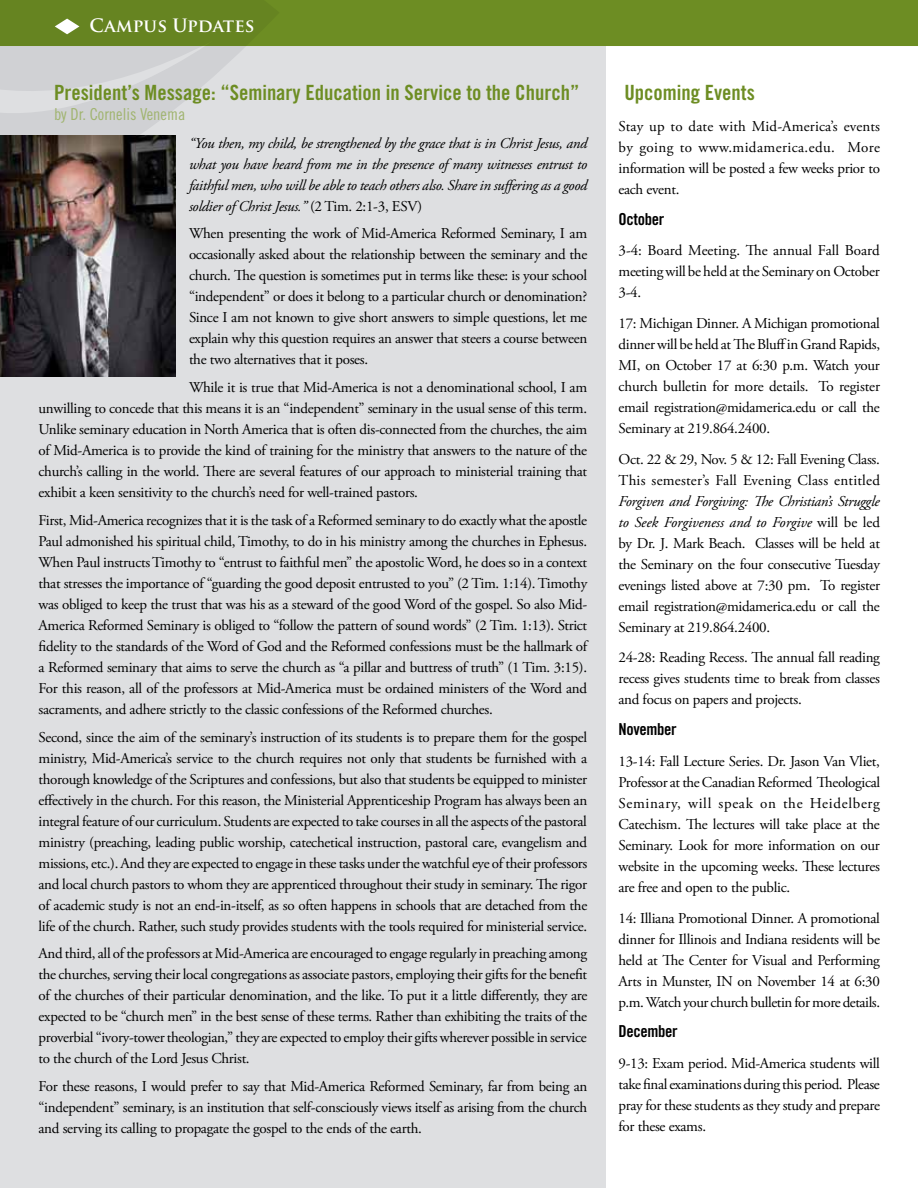
<style>
.page{position:relative;width:918px;height:1188px;background:#fff}
.page>*{position:absolute;margin:0;border:0;box-sizing:border-box;transform-origin:0 0}
.t1{font:21px "Trade Gothic LT Std Bd Cn 20";color:#6d8d23}
.t2{font:700 18px "Trajan Pro";color:#fff}
.t3{font:16.5px "Trade Gothic LT Std Bd Cn 20";letter-spacing:-.02em;color:#000}
.t4{font:16.5px "Trade Gothic LT Std Cn 18";color:#a0b46f}
.t5{font:15px/21px "Adobe Garamond Pro";letter-spacing:-.02em;color:#000;text-align:justify}
.t6{font:italic 15px/21px "Adobe Garamond Pro";letter-spacing:-.02em;color:#000;text-align:justify}
.t7{font:15px/21px "Adobe Garamond Pro";letter-spacing:.015em;color:#000}
.s1{font-style:normal}
.s2{font-style:italic}
</style>
<div class="page">
<div style="left:0;top:42px;width:605px;height:1146px;background:#dedfe1"></div>
<svg style="left:0;top:46px;width:246px;height:89px;fill:#d0d1d4"></svg>
<svg style="left:0;top:0;width:918px;height:46px;background:#6b8a23"></svg>
<img style="left:0;top:135px;width:176px;height:242px">
<p class="t2" style="left:90px;top:14px;width:166px">Campus Updates</p>
<h1 class="t1" style="left:54px;top:80px;width:527px">President’s Message: “Seminary Education in Service to the Church”</h1>
<p class="t4" style="left:54px;top:105px;width:133px">by Dr. Cornelis Venema</p>
<p class="t6" style="left:189px;top:133px;width:400px">“You then, my child, be strengthened by the grace that is in Christ Jesus, and what you have heard from me in the presence of many witnesses entrust to faithful men, who will be able to teach others also. Share in suffering as a good soldier of Christ Jesus.” <span class="s1">(2 Tim. 2:1-3, ESV)</span></p>
<p class="t5" style="left:189px;top:224px;width:400px">When presenting the work of Mid-America Reformed Seminary, I am occasionally asked about the relationship between the seminary and the church. The question is sometimes put in terms like these: is your school “independent” or does it belong to a particular church or denomination?<br>Since I am not known to give short answers to simple questions, let me explain why this question requires an answer that steers a course between the two alternatives that it poses.</p>
<p class="t5" style="left:39px;top:377px;width:550px;text-indent:150px">While it is true that Mid-America is not a denominational school, I am unwilling to concede that this means it is an “independent” seminary in the usual sense of this term.<br>Unlike seminary education in North America that is often dis-connected from the churches, the aim of Mid-America is to provide the kind of training for the ministry that answers to the nature of the church’s calling in the world. There are several features of our approach to ministerial training that exhibit a keen sensitivity to the church’s need for well-trained pastors.</p>
<p class="t5" style="left:39px;top:510px;width:550px">First, Mid-America recognizes that it is the task of a Reformed seminary to do exactly what the apostle Paul admonished his spiritual child, Timothy, to do in his ministry among the churches in Ephesus.<br>When Paul instructs Timothy to “entrust to faithful men” the apostolic Word, he does so in a context that stresses the importance of “guarding the good deposit entrusted to you” (2 Tim. 1:14). Timothy was obliged to keep the trust that was his as a steward of the good Word of the gospel. So also Mid-America Reformed Seminary is obliged to “follow the pattern of sound words” (2 Tim. 1:13). Strict fidelity to the standards of the Word of God and the Reformed confessions must be the hallmark of a Reformed seminary that aims to serve the church as “a pillar and buttress of truth” (1 Tim. 3:15).<br>For this reason, all of the professors at Mid-America must be ordained ministers of the Word and sacraments, and adhere strictly to the classic confessions of the Reformed churches.</p>
<p class="t5" style="left:39px;top:727px;width:550px">Second, since the aim of the seminary’s instruction of its students is to prepare them for the gospel ministry, Mid-America’s service to the church requires not only that students be furnished with a thorough knowledge of the Scriptures and confessions, but also that students be equipped to minister effectively in the church. For this reason, the Ministerial Apprenticeship Program has always been an integral feature of our curriculum. Students are expected to take courses in all the aspects of the pastoral ministry (preaching, leading public worship, catechetical instruction, pastoral care, evangelism and missions, etc.). And they are expected to engage in these tasks under the watchful eye of their professors and local church pastors to whom they are apprenticed throughout their study in seminary. The rigor of academic study is not an end-in-itself, as so often happens in schools that are detached from the life of the church. Rather, such study provides students with the tools required for ministerial service.</p>
<p class="t5" style="left:39px;top:944px;width:550px">And third, all of the professors at Mid-America are encouraged to engage regularly in preaching among the churches, serving their local congregations as associate pastors, employing their gifts for the benefit of the churches of their particular denomination, and the like. To put it a little differently, they are expected to be “church men” in the best sense of these terms. Rather than exhibiting the traits of the proverbial “ivory-tower theologian,” they are expected to employ their gifts wherever possible in service to the church of the Lord Jesus Christ.</p>
<p class="t5" style="left:39px;top:1076px;width:550px">For these reasons, I would prefer to say that Mid-America Reformed Seminary, far from being an “independent” seminary, is an institution that self-consciously views itself as arising from the church and serving its calling to propagate the gospel to the ends of the earth.</p>
<h1 class="t1" style="left:624px;top:80px;width:132px">Upcoming Events</h1>
<p class="t5" style="left:619px;top:116px;width:263px">Stay up to date with Mid-America’s events by going to www.midamerica.edu. More information will be posted a few weeks prior to each event.</p>
<p class="t3" style="left:619px;top:209px;width:47px">October</p>
<p class="t5" style="left:619px;top:241px;width:263px">3-4: Board Meeting. The annual Fall Board meeting will be held at the Seminary on October 3-4.</p>
<p class="t5" style="left:619px;top:313px;width:263px">17: Michigan Dinner. A Michigan promotional dinner will be held at The Bluff in Grand Rapids, MI, on October 17 at 6:30 p.m. Watch your church bulletin for more details. To register email registration@midamerica.edu or call the Seminary at 219.864.2400.</p>
<p class="t7" style="left:619px;top:449px;width:263px">Oct. 22 &amp; 29, Nov. 5 &amp; 12: Fall Evening Class.<br>This semester’s Fall Evening Class entitled</p>
<p class="t5" style="left:619px;top:491px;width:263px"><span class="s2">Forgiven and Forgiving: The Christian’s Struggle to Seek Forgiveness and to Forgive</span> will be led by Dr. J. Mark Beach. Classes will be held at the Seminary on the four consecutive Tuesday evenings listed above at 7:30 pm. To register email registration@midamerica.edu or call the Seminary at 219.864.2400.</p>
<p class="t5" style="left:619px;top:648px;width:263px">24-28: Reading Recess. The annual fall reading recess gives students time to break from classes and focus on papers and projects.</p>
<p class="t3" style="left:619px;top:719px;width:60px">November</p>
<p class="t5" style="left:619px;top:751px;width:263px">13-14: Fall Lecture Series. Dr. Jason Van Vliet, Professor at the Canadian Reformed Theological Seminary, will speak on the Heidelberg Catechism. The lectures will take place at the Seminary. Look for more information on our website in the upcoming weeks. These lectures are free and open to the public.</p>
<p class="t5" style="left:619px;top:908px;width:263px">14: Illiana Promotional Dinner. A promotional dinner for Illinois and Indiana residents will be held at The Center for Visual and Performing Arts in Munster, IN on November 14 at 6:30 p.m. Watch your church bulletin for more details.</p>
<p class="t3" style="left:619px;top:1021px;width:61px">December</p>
<p class="t5" style="left:619px;top:1053px;width:263px">9-13: Exam period. Mid-America students will take final examinations during this period. Please pray for these students as they study and prepare for these exams.</p>
</div>
